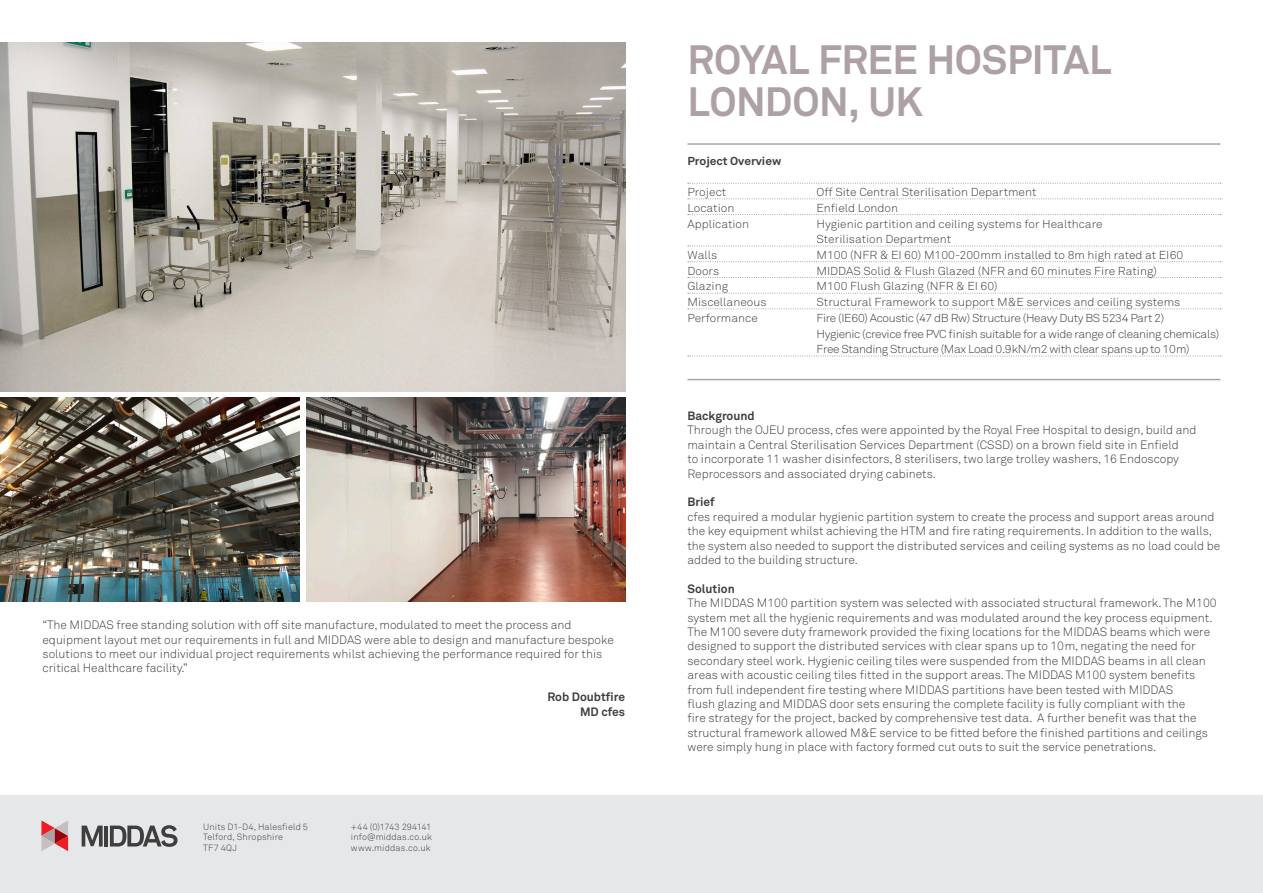
<style>
.page{position:relative;width:1263px;height:893px;background:#fff}
.page>*{position:absolute;margin:0;border:0;box-sizing:border-box;transform-origin:0 0}
.t1{font:700 40.5px "Akkurat Pro";letter-spacing:-.01em;color:#aea1a6}
.SPEC{font:12px/14.4px "Akkurat Light Pro";color:#3e3e3f}
.QUOTE{font:12px/14.4px "Akkurat Light Pro";color:#3e3e3f}
.SPEC-2{font:700 12px "Akkurat Pro";color:#3e3e3f}
.t2{font:11.4px/15.8px "Akkurat Light Pro";color:#3e3e3f;scale:1.05 1}
.t3{font:11.4px/15.8px "Akkurat Light Pro";letter-spacing:-.03em;color:#3e3e3f;scale:1.05 1}
.SPEC-3{font:700 11.4px "Akkurat Pro";color:#3e3e3f;scale:1.05 1}
.t4{font:9px/10.5px "Akkurat Light Pro";letter-spacing:.015em;color:#3e3e3f}
</style>
<div class="page">
<div style="left:0;top:795px;width:1263px;height:98px;background:#e6e7e9"></div>
<svg style="left:41px;top:820px;width:27px;height:31px"></svg>
<svg style="left:82px;top:826px;width:21px;height:20px"></svg>
<hr style="left:104px;top:826px;width:4px;height:20px;background:#3e3e3f">
<svg style="left:110px;top:825px;width:68px;height:22px"></svg>
<svg style="left:688px;top:183px;width:533px;height:1px"></svg>
<svg style="left:688px;top:199px;width:533px;height:1px"></svg>
<svg style="left:688px;top:214px;width:533px;height:1px"></svg>
<svg style="left:688px;top:246px;width:533px;height:1px"></svg>
<svg style="left:688px;top:261px;width:533px;height:1px"></svg>
<svg style="left:688px;top:277px;width:533px;height:1px"></svg>
<svg style="left:688px;top:293px;width:533px;height:1px"></svg>
<svg style="left:688px;top:309px;width:533px;height:1px"></svg>
<svg style="left:688px;top:356px;width:533px;height:1px"></svg>
<hr style="left:687px;top:143px;width:533px;height:2px;background:#aea1a6">
<hr style="left:687px;top:379px;width:533px;height:1px;background:#aea1a6">
<img style="left:0;top:42px;width:625px;height:349px">
<img style="left:0;top:398px;width:299px;height:204px">
<img style="left:306px;top:398px;width:319px;height:204px">
<p class="QUOTE" style="left:43px;top:618px;width:573px">“The MIDDAS free standing solution with off site manufacture, modulated to meet the process and equipment layout met our requirements in full and MIDDAS were able to design and manufacture bespoke solutions to meet our individual project requirements whilst achieving the performance required for this critical Healthcare facility.”</p>
<p class="SPEC-2" style="left:547px;top:689px;width:79px">Rob Doubtfire</p>
<p class="SPEC-2" style="left:580px;top:704px;width:46px">MD cfes</p>
<p class="t4" style="left:203px;top:822px;width:106px">Units D1-D4, Halesfield 5<br>Telford, Shropshire</p>
<p class="t4" style="left:203px;top:843px;width:36px">TF7 4QJ</p>
<p class="t4" style="left:351px;top:822px;width:83px">+44 (0)1743 294141 info@middas.co.uk</p>
<p class="t4" style="left:351px;top:843px;width:81px">www.middas.co.uk</p>
<p class="t1" style="left:687px;top:35px;width:425px">ROYAL FREE HOSPITAL</p>
<p class="t1" style="left:687px;top:77px;width:237px">LONDON, UK</p>
<p class="SPEC-3" style="left:687px;top:154px;width:91px">Project Overview</p>
<p class="t2" style="left:687px;top:184px;width:38px">Project</p>
<p class="t2" style="left:816px;top:184px;width:211px">Off Site Central Sterilisation Department</p>
<p class="t2" style="left:687px;top:200px;width:46px">Location</p>
<p class="t2" style="left:816px;top:200px;width:79px">Enfield London</p>
<p class="t2" style="left:687px;top:216px;width:60px">Application</p>
<p class="t2" style="left:816px;top:216px;width:274px">Hygienic partition and ceiling systems for Healthcare<br>Sterilisation Department</p>
<p class="t2" style="left:687px;top:247px;width:30px">Walls</p>
<p class="t2" style="left:816px;top:247px;width:351px">M100 (NFR &amp; EI 60) M100-200mm installed to 8m high rated at EI60</p>
<p class="t2" style="left:687px;top:263px;width:32px">Doors</p>
<p class="t2" style="left:816px;top:263px;width:326px">MIDDAS Solid &amp; Flush Glazed (NFR and 60 minutes Fire Rating)</p>
<p class="t2" style="left:687px;top:279px;width:40px">Glazing</p>
<p class="t2" style="left:816px;top:279px;width:174px">M100 Flush Glazing (NFR &amp; EI 60)</p>
<p class="t2" style="left:687px;top:294px;width:77px">Miscellaneous</p>
<p class="t2" style="left:816px;top:294px;width:348px">Structural Framework to support M&amp;E services and ceiling systems</p>
<p class="t2" style="left:687px;top:310px;width:68px">Performance</p>
<p class="t3" style="left:816px;top:310px;width:385px">Fire (IE60) Acoustic (47 dB Rw) Structure (Heavy Duty BS 5234 Part 2)<br>Hygienic (crevice free PVC finish suitable for a wide range of cleaning chemicals)<br>Free Standing Structure (Max Load 0.9kN/m2 with clear spans up to 10m)</p>
<p class="SPEC-2" style="left:687px;top:408px;width:69px">Background</p>
<p class="SPEC" style="left:687px;top:423px;width:510px">Through the OJEU process, cfes were appointed by the Royal Free Hospital to design, build and maintain a Central Sterilisation Services Department (CSSD) on a brown field site in Enfield<br>to incorporate 11 washer disinfectors, 8 sterilisers, two large trolley washers, 16 Endoscopy Reprocessors and associated drying cabinets.</p>
<p class="SPEC-2" style="left:687px;top:495px;width:29px">Brief</p>
<p class="SPEC" style="left:687px;top:510px;width:534px">cfes required a modular hygienic partition system to create the process and support areas around the key equipment whilst achieving the HTM and fire rating requirements. In addition to the walls, the system also needed to support the distributed services and ceiling systems as no load could be added to the building structure.</p>
<p class="SPEC-2" style="left:687px;top:581px;width:49px">Solution</p>
<p class="SPEC" style="left:687px;top:596px;width:531px">The MIDDAS M100 partition system was selected with associated structural framework. The M100 system met all the hygienic requirements and was modulated around the key process equipment.<br>The M100 severe duty framework provided the fixing locations for the MIDDAS beams which were designed to support the distributed services with clear spans up to 10m, negating the need for secondary steel work. Hygienic ceiling tiles were suspended from the MIDDAS beams in all clean areas with acoustic ceiling tiles fitted in the support areas. The MIDDAS M100 system benefits from full independent fire testing where MIDDAS partitions have been tested with MIDDAS<br>flush glazing and MIDDAS door sets ensuring the complete facility is fully compliant with the<br>fire strategy for the project, backed by comprehensive test data. A further benefit was that the structural framework allowed M&amp;E service to be fitted before the finished partitions and ceilings were simply hung in place with factory formed cut outs to suit the service penetrations.</p>
</div>
